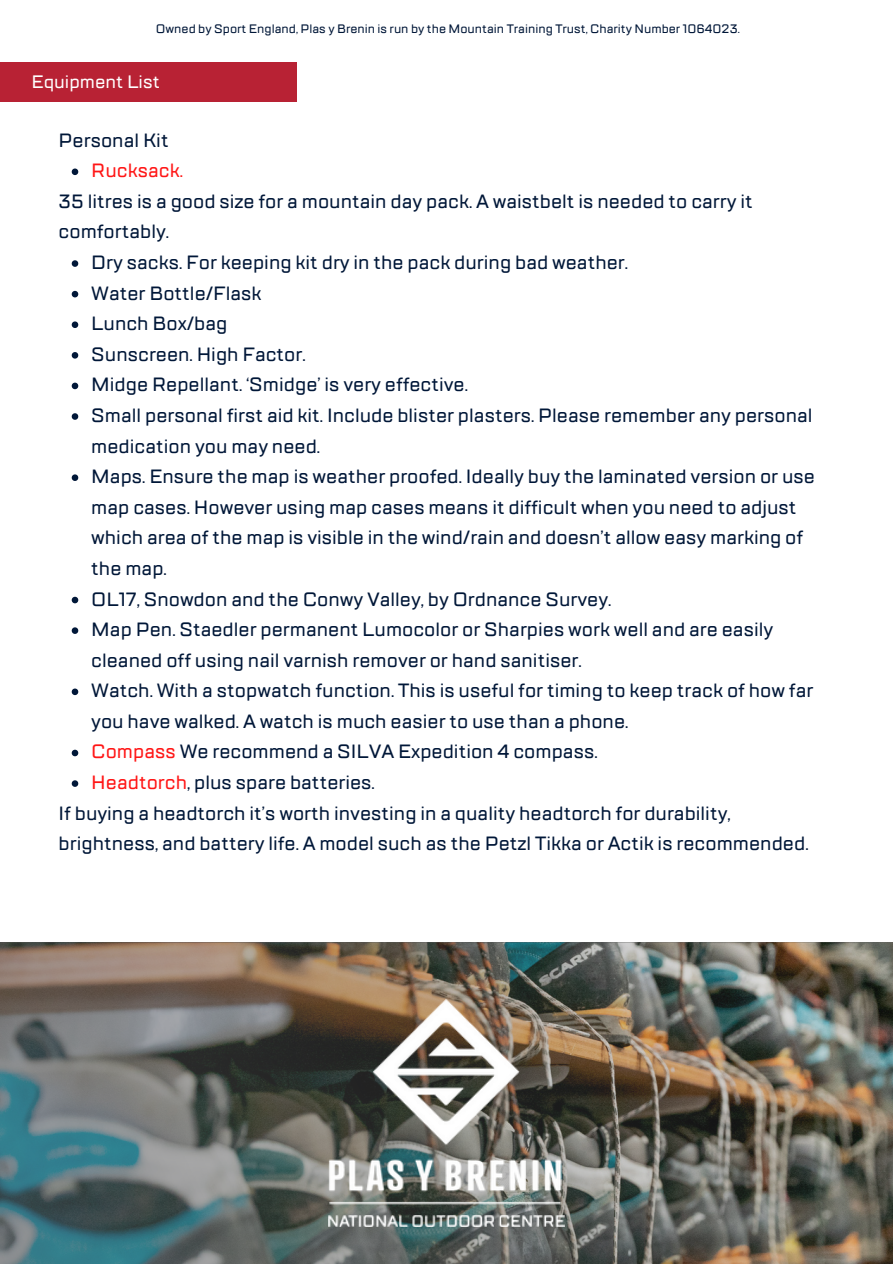
<style>
.page{position:relative;width:893px;height:1264px;background:#fff}
.page>*{position:absolute;margin:0;border:0;box-sizing:border-box;transform-origin:0 0}
.t1{font:500 19.2px/30.6px "TT Lakes";color:#001738}
.t2{font:500 19.2px "TT Lakes";color:#ff1616}
.t3{font:500 18px "TT Lakes";color:#fff}
.t4{font:500 12.3px "TT Lakes";color:#001738}
.s1{color:#ff1616}
</style>
<div class="page">
<img style="left:0;top:942px;width:892px;height:321px">
<div style="left:0;top:63px;width:297px;height:39px;background:#b82234"></div>
<img style="left:329px;top:999px;width:235px;height:227px">
<svg style="left:72px;top:168px;width:6px;height:7px"></svg>
<svg style="left:72px;top:260px;width:6px;height:7px"></svg>
<svg style="left:72px;top:291px;width:6px;height:6px"></svg>
<svg style="left:72px;top:321px;width:6px;height:7px"></svg>
<svg style="left:72px;top:352px;width:6px;height:6px"></svg>
<svg style="left:72px;top:382px;width:6px;height:7px"></svg>
<svg style="left:72px;top:413px;width:6px;height:7px"></svg>
<svg style="left:72px;top:474px;width:6px;height:7px"></svg>
<svg style="left:72px;top:596px;width:6px;height:7px"></svg>
<svg style="left:72px;top:627px;width:6px;height:7px"></svg>
<svg style="left:72px;top:688px;width:6px;height:7px"></svg>
<svg style="left:72px;top:749px;width:6px;height:7px"></svg>
<svg style="left:72px;top:780px;width:6px;height:6px"></svg>
<p class="t4" style="left:156px;top:20px;width:585px">Owned by Sport England, Plas y Brenin is run by the Mountain Training Trust, Charity Number 1064023.</p>
<p class="t3" style="left:31px;top:70px;width:130px">Equipment List</p>
<p class="t1" style="left:59px;top:125px;width:112px">Personal Kit</p>
<p class="t2" style="left:91px;top:158px;width:93px">Rucksack.</p>
<p class="t1" style="left:59px;top:186px;width:695px">35 litres is a good size for a mountain day pack. A waistbelt is needed to carry it comfortably.</p>
<p class="t1" style="left:91px;top:247px;width:538px">Dry sacks. For keeping kit dry in the pack during bad weather.</p>
<p class="t1" style="left:91px;top:278px;width:172px">Water Bottle/Flask</p>
<p class="t1" style="left:91px;top:309px;width:138px">Lunch Box/bag</p>
<p class="t1" style="left:91px;top:339px;width:216px">Sunscreen. High Factor.</p>
<p class="t1" style="left:91px;top:370px;width:378px">Midge Repellant. ‘Smidge’ is very effective.</p>
<p class="t1" style="left:91px;top:400px;width:722px">Small personal first aid kit. Include blister plasters. Please remember any personal medication you may need.</p>
<p class="t1" style="left:91px;top:461px;width:725px">Maps. Ensure the map is weather proofed. Ideally buy the laminated version or use map cases. However using map cases means it difficult when you need to adjust which area of the map is visible in the wind/rain and doesn’t allow easy marking of the map.</p>
<p class="t1" style="left:91px;top:584px;width:521px">OL17, Snowdon and the Conwy Valley, by Ordnance Survey.</p>
<p class="t1" style="left:91px;top:614px;width:683px">Map Pen. Staedler permanent Lumocolor or Sharpies work well and are easily cleaned off using nail varnish remover or hand sanitiser.</p>
<p class="t1" style="left:91px;top:675px;width:723px">Watch. With a stopwatch function. This is useful for timing to keep track of how far you have walked. A watch is much easier to use than a phone.</p>
<p class="t1" style="left:91px;top:737px;width:508px"><span class="s1">Compass</span> We recommend a SILVA Expedition 4 compass.</p>
<p class="t1" style="left:91px;top:767px;width:285px"><span class="s1">Headtorch</span>, plus spare batteries.</p>
<p class="t1" style="left:59px;top:798px;width:751px">If buying a headtorch it’s worth investing in a quality headtorch for durability, brightness, and battery life. A model such as the Petzl Tikka or Actik is recommended.</p>
</div>
